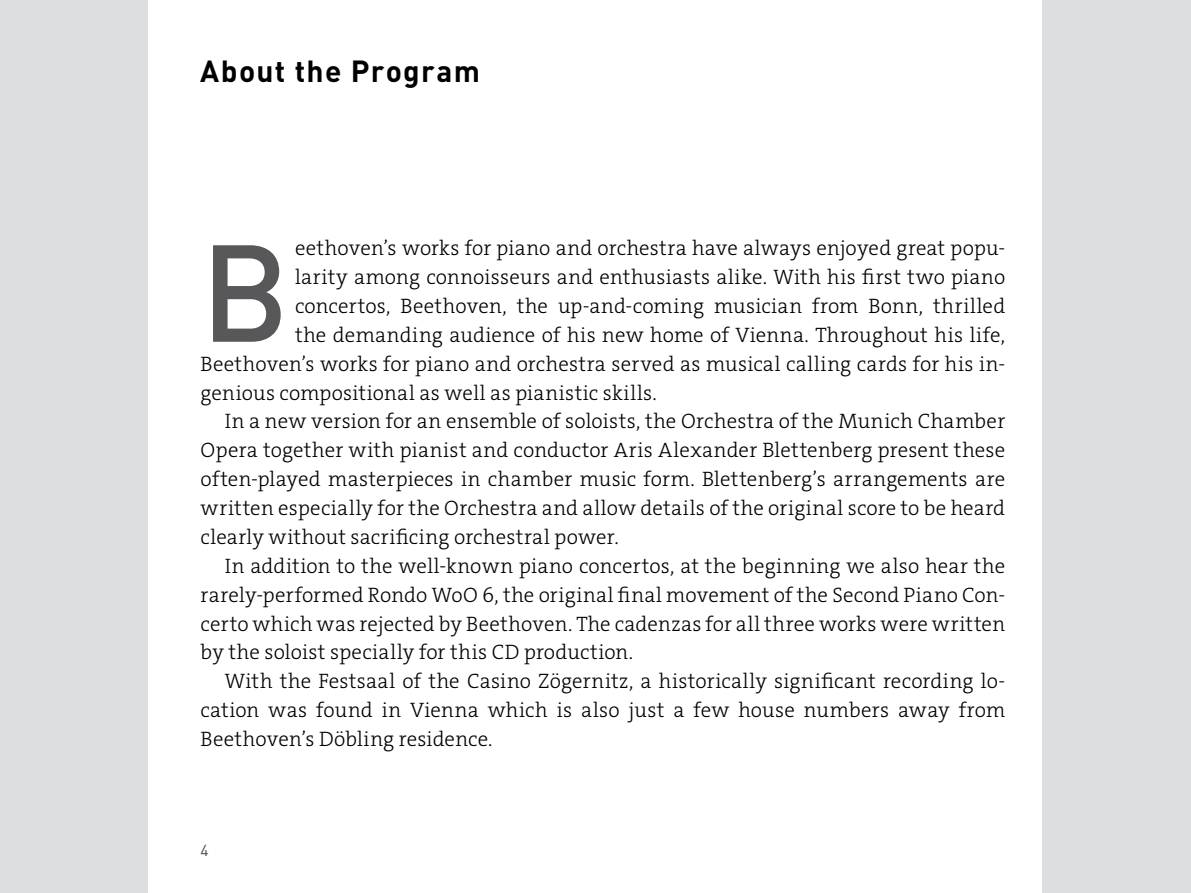
<style>
.page{position:relative;width:1191px;height:893px;background:#dddedf}
.page>*{position:absolute;margin:0;border:0;box-sizing:border-box;transform-origin:0 0}
.t1{font:500 135.6px "DINOT";color:#58585a}
.t2{font:700 30.15px "DINOT";letter-spacing:.04em;color:#000}
.t3{font:300 21px "The Serif E2 s";letter-spacing:.015em;color:#000}
.t4{font:15.75px "DINOT";color:#4b4b4d}
</style>
<div class="page">
<div style="left:149px;top:0;width:893px;height:893px;background:#fff"></div>
<h2 class="t2" style="left:200px;top:51px;width:281px">About the Program</h2>
<h1 class="t1" style="left:200px;top:206px;width:91px">B</h1>
<p class="t3" style="left:295px;top:235px;width:711px">eethoven’s works for piano and orchestra have always enjoyed great popu-</p>
<p class="t3" style="left:295px;top:263px;width:711px">larity among connoisseurs and enthusiasts alike. With his first two piano</p>
<p class="t3" style="left:295px;top:292px;width:711px">concertos, Beethoven, the up-and-coming musician from Bonn, thrilled</p>
<p class="t3" style="left:295px;top:321px;width:711px">the demanding audience of his new home of Vienna. Throughout his life,</p>
<p class="t3" style="left:200px;top:350px;width:806px">Beethoven’s works for piano and orchestra served as musical calling cards for his in-</p>
<p class="t3" style="left:200px;top:379px;width:458px">genious compositional as well as pianistic skills.</p>
<p class="t3" style="left:225px;top:408px;width:782px">In a new version for an ensemble of soloists, the Orchestra of the Munich Chamber</p>
<p class="t3" style="left:200px;top:437px;width:806px">Opera together with pianist and conductor Aris Alexander Blettenberg present these</p>
<p class="t3" style="left:200px;top:466px;width:806px">often-played masterpieces in chamber music form. Blettenberg’s arrangements are</p>
<p class="t3" style="left:200px;top:494px;width:806px">written especially for the Orchestra and allow details of the original score to be heard</p>
<p class="t3" style="left:200px;top:523px;width:420px">clearly without sacrificing orchestral power.</p>
<p class="t3" style="left:225px;top:552px;width:782px">In addition to the well-known piano concertos, at the beginning we also hear the</p>
<p class="t3" style="left:200px;top:581px;width:806px">rarely-performed Rondo WoO 6, the original final movement of the Second Piano Con-</p>
<p class="t3" style="left:200px;top:610px;width:806px">certo which was rejected by Beethoven. The cadenzas for all three works were written</p>
<p class="t3" style="left:200px;top:639px;width:434px">by the soloist specially for this CD production.</p>
<p class="t3" style="left:225px;top:668px;width:782px">With the Festsaal of the Casino Zögernitz, a historically significant recording lo-</p>
<p class="t3" style="left:200px;top:697px;width:806px">cation was found in Vienna which is also just a few house numbers away from</p>
<p class="t3" style="left:200px;top:725px;width:293px">Beethoven’s Döbling residence.</p>
<p class="t4" style="left:200px;top:840px;width:10px">4</p>
</div>
